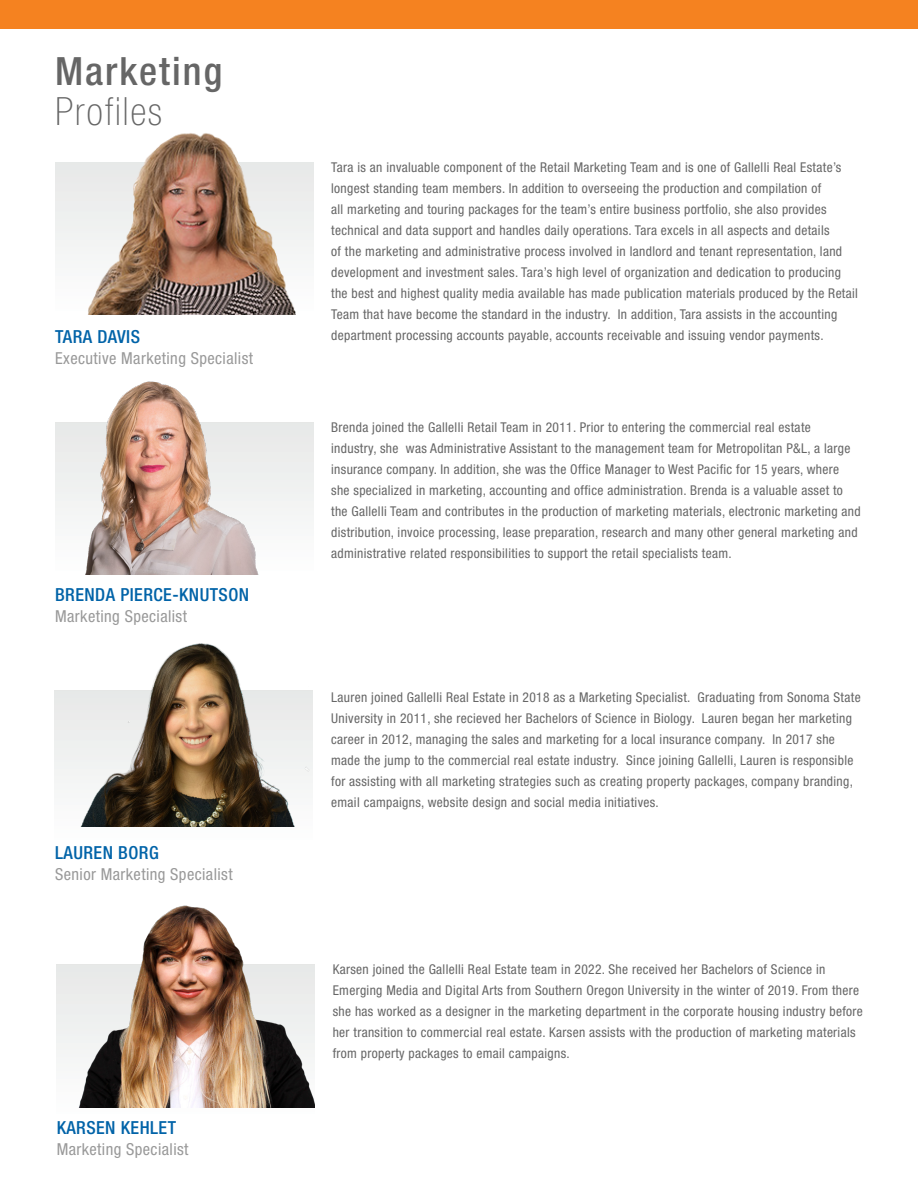
<style>
.page{position:relative;width:918px;height:1188px;background:#fff}
.page>*{position:absolute;margin:0;border:0;box-sizing:border-box;transform-origin:0 0}
.t1{font:500 condensed 39px "Helvetica Neue LT Std";letter-spacing:.05em;color:#666}
.t2{font:100 condensed 39px "Helvetica Neue LT Std";letter-spacing:.05em;color:#666}
.t3{font:500 condensed 18px "Helvetica Neue LT Std";letter-spacing:.025em;color:#0163a8}
.t4{font:condensed 16.5px "Helvetica Neue LT Std";letter-spacing:.025em;color:#999}
.t5{font:condensed 13.5px/21px "Helvetica Neue LT Std";letter-spacing:.025em;color:#666}
</style>
<div class="page">
<div style="left:0;top:0;width:918px;height:28px;background:#f58220"></div>
<img style="left:55px;top:133px;width:258px;height:182px">
<img style="left:57px;top:643px;width:256px;height:184px">
<div style="left:55px;top:423px;width:258px;height:151px;background:#f1f3f3"></div>
<img style="left:55px;top:381px;width:225px;height:194px">
<img style="left:58px;top:905px;width:257px;height:203px">
<p class="t1" style="left:55px;top:48px;width:168px">Marketing</p>
<p class="t2" style="left:55px;top:90px;width:108px">Profiles</p>
<p class="t3" style="left:55px;top:326px;width:86px">TARA DAVIS</p>
<p class="t4" style="left:55px;top:348px;width:199px">Executive Marketing Specialist</p>
<p class="t3" style="left:55px;top:583px;width:196px">BRENDA PIERCE-KNUTSON</p>
<p class="t4" style="left:55px;top:606px;width:133px">Marketing Specialist</p>
<p class="t3" style="left:55px;top:842px;width:105px">LAUREN BORG</p>
<p class="t4" style="left:55px;top:864px;width:179px">Senior Marketing Specialist</p>
<p class="t3" style="left:57px;top:1117px;width:121px">KARSEN KEHLET</p>
<p class="t4" style="left:57px;top:1140px;width:133px">Marketing Specialist</p>
<p class="t5" style="left:331px;top:156px;width:528px">Tara is an invaluable component of the Retail Marketing Team and is one of Gallelli Real Estate’s longest standing team members. In addition to overseeing the production and compilation of<br>all marketing and touring packages for the team’s entire business portfolio, she also provides technical and data support and handles daily operations. Tara excels in all aspects and details<br>of the marketing and administrative process involved in landlord and tenant representation, land development and investment sales. Tara’s high level of organization and dedication to producing the best and highest quality media available has made publication materials produced by the Retail Team that have become the standard in the industry. In addition, Tara assists in the accounting department processing accounts payable, accounts receivable and issuing vendor payments.</p>
<p class="t5" style="left:331px;top:417px;width:531px">Brenda joined the Gallelli Retail Team in 2011. Prior to entering the commercial real estate<br>industry, she was Administrative Assistant to the management team for Metropolitan P&amp;L, a large insurance company. In addition, she was the Office Manager to West Pacific for 15 years, where she specialized in marketing, accounting and office administration. Brenda is a valuable asset to the Gallelli Team and contributes in the production of marketing materials, electronic marketing and distribution, invoice processing, lease preparation, research and many other general marketing and administrative related responsibilities to support the retail specialists team.</p>
<p class="t5" style="left:331px;top:686px;width:531px">Lauren joined Gallelli Real Estate in 2018 as a Marketing Specialist. Graduating from Sonoma State University in 2011, she recieved her Bachelors of Science in Biology. Lauren began her marketing career in 2012, managing the sales and marketing for a local insurance company. In 2017 she made the jump to the commercial real estate industry. Since joining Gallelli, Lauren is responsible for assisting with all marketing strategies such as creating property packages, company branding, email campaigns, website design and social media initiatives.</p>
<p class="t5" style="left:333px;top:959px;width:532px">Karsen joined the Gallelli Real Estate team in 2022. She received her Bachelors of Science in Emerging Media and Digital Arts from Southern Oregon University in the winter of 2019. From there she has worked as a designer in the marketing department in the corporate housing industry before her transition to commercial real estate. Karsen assists with the production of marketing materials from property packages to email campaigns.</p>
</div>
